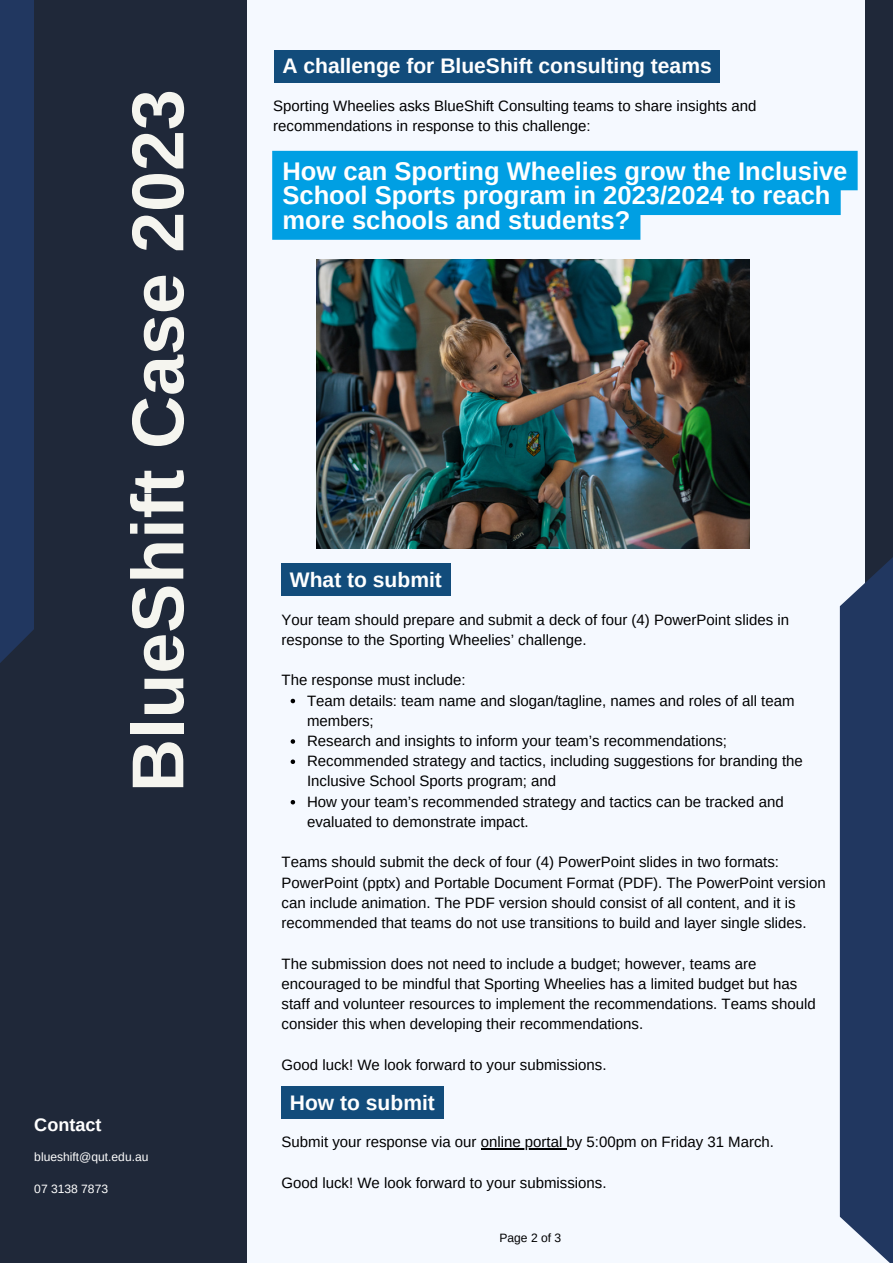
<style>
.page{position:relative;width:893px;height:1264px;background:#fff}
.page>*{position:absolute;margin:0;border:0;box-sizing:border-box;transform-origin:0 0}
.t1{font:700 73.5px "Arimo";color:#f5f5ef}
.t2{font:700 25.5px/24.8px "Arimo";color:#fff}
.t3{font:700 21px "Arimo";color:#fff}
.t4{font:700 18px "Arimo";color:#fff}
.t5{font:15px/20.2px "Arimo";color:#000}
.t6{font:12px "Arimo";color:#fff}
.t7{font:12px "Arimo";color:#000}
</style>
<div class="page">
<div style="left:0;top:0;width:892px;height:1262px;background:#f5f9ff"></div>
<div style="left:0;top:0;width:247px;height:1262px;background:#1f2839"></div>
<div style="left:0;top:0;width:34px;height:696px;background:#213760"></div>
<div style="left:864px;top:0;width:28px;height:1004px;background:#1f2839"></div>
<svg style="left:839px;top:539px;width:53px;height:723px;background:#32466c"></svg>
<img style="left:316px;top:260px;width:433px;height:288px">
<div style="left:274px;top:50px;width:445px;height:32px;background:#124c7b"></div>
<div style="left:281px;top:563px;width:169px;height:32px;background:#124c7b"></div>
<svg style="left:290px;top:698px;width:5px;height:5px"></svg>
<svg style="left:290px;top:739px;width:5px;height:4px"></svg>
<svg style="left:290px;top:759px;width:5px;height:5px"></svg>
<svg style="left:290px;top:800px;width:5px;height:4px"></svg>
<svg style="left:272px;top:151px;width:585px;height:89px;background:#1ba9e6"></svg>
<div style="left:281px;top:1086px;width:162px;height:32px;background:#124c7b"></div>
<hr style="left:480px;top:1148px;width:86px;height:1px;background:#000">
<h1 class="t1" style="left:117px;top:792px;width:704px;rotate:-90deg">BlueShift Case 2023</h1>
<p class="t4" style="left:34px;top:1114px;width:69px">Contact</p>
<p class="t6" style="left:34px;top:1150px;width:116px">blueshift@qut.edu.au</p>
<p class="t6" style="left:34px;top:1182px;width:75px">07 3138 7873</p>
<h3 class="t3" style="left:282px;top:54px;width:431px">A challenge for BlueShift consulting teams</h3>
<p class="t5" style="left:273px;top:96px;width:484px">Sporting Wheelies asks BlueShift Consulting teams to share insights and recommendations in response to this challenge:</p>
<h2 class="t2" style="left:282px;top:158px;width:566px">How can Sporting Wheelies grow the Inclusive<br>School Sports program in 2023/2024 to reach more schools and students?</h2>
<h3 class="t3" style="left:290px;top:568px;width:153px">What to submit</h3>
<p class="t5" style="left:281px;top:609px;width:509px">Your team should prepare and submit a deck of four (4) PowerPoint slides in response to the Sporting Wheelies’ challenge.</p>
<p class="t5" style="left:281px;top:670px;width:186px">The response must include:</p>
<p class="t5" style="left:307px;top:690px;width:497px">Team details: team name and slogan/tagline, names and roles of all team members;<br>Research and insights to inform your team’s recommendations; Recommended strategy and tactics, including suggestions for branding the Inclusive School Sports program; and<br>How your team’s recommended strategy and tactics can be tracked and evaluated to demonstrate impact.</p>
<p class="t5" style="left:281px;top:852px;width:545px">Teams should submit the deck of four (4) PowerPoint slides in two formats:<br>PowerPoint (pptx) and Portable Document Format (PDF). The PowerPoint version can include animation. The PDF version should consist of all content, and it is recommended that teams do not use transitions to build and layer single slides.</p>
<p class="t5" style="left:281px;top:953px;width:535px">The submission does not need to include a budget; however, teams are encouraged to be mindful that Sporting Wheelies has a limited budget but has staff and volunteer resources to implement the recommendations. Teams should consider this when developing their recommendations.</p>
<p class="t5" style="left:281px;top:1054px;width:326px">Good luck! We look forward to your submissions.</p>
<h3 class="t3" style="left:290px;top:1090px;width:146px">How to submit</h3>
<p class="t5" style="left:281px;top:1131px;width:494px">Submit your response via our online portal by 5:00pm on Friday 31 March.</p>
<p class="t5" style="left:281px;top:1172px;width:326px">Good luck! We look forward to your submissions.</p>
<p class="t7" style="left:499px;top:1231px;width:63px">Page 2 of 3</p>
</div>
